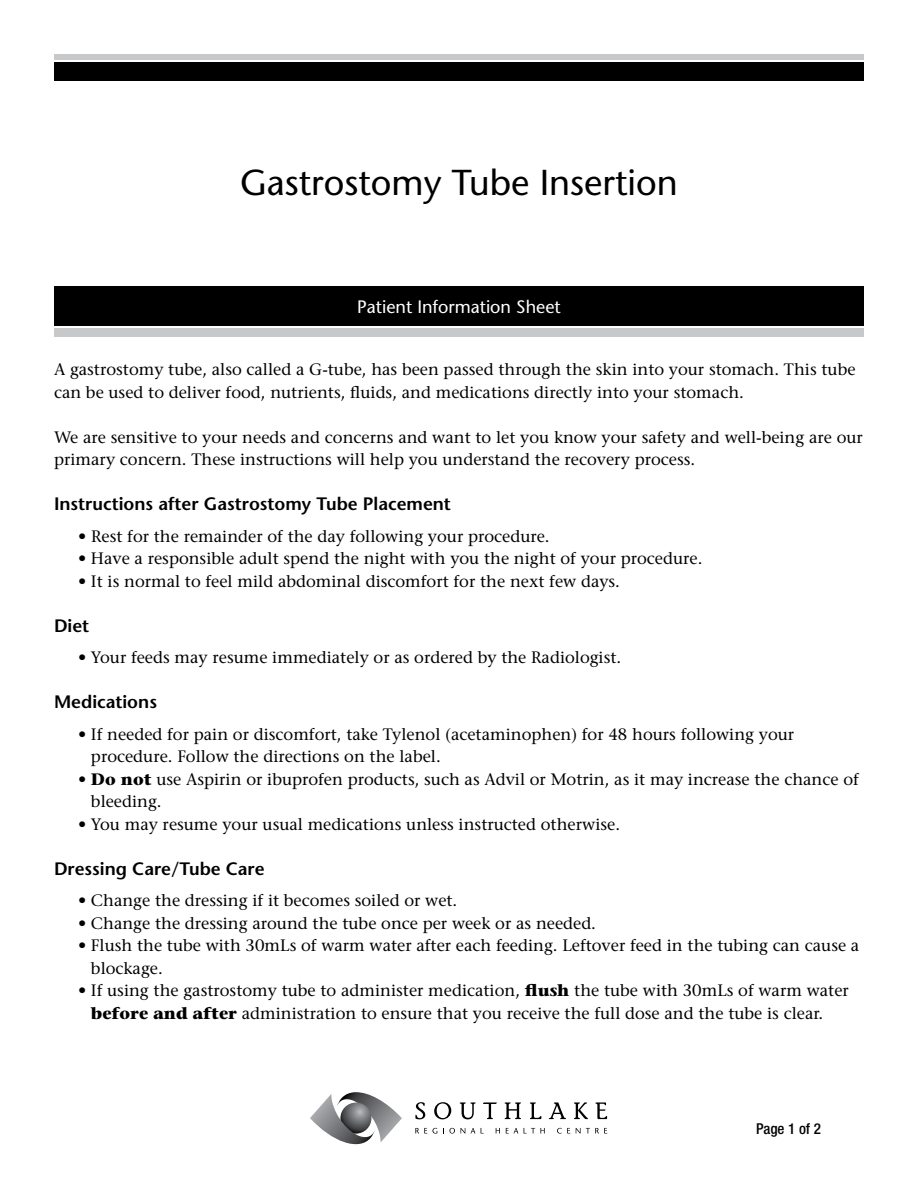
<style>
.page{position:relative;width:918px;height:1188px;background:#fff}
.page>*{position:absolute;margin:0;border:0;box-sizing:border-box;transform-origin:0 0}
.t1{font:500 36px "Stone Sans Std";color:#000}
.t2{font:600 18px "Stone Sans Std";color:#000}
.t3{font:500 18px "Stone Sans Std";color:#fff}
.t4{font:500 16.5px/22.5px "Stone Serif Std";color:#000}
.t5{font:500 condensed 15px "Helvetica Neue LT Std";color:#000}
.s1{font-weight:600}
.s2{font-weight:700}
</style>
<div class="page">
<div style="left:54px;top:54px;width:810px;height:5px;background:#c6c8ca"></div>
<div style="left:54px;top:63px;width:810px;height:18px;background:#000"></div>
<div style="left:54px;top:328px;width:810px;height:9px;background:#c6c8ca"></div>
<div style="left:54px;top:286px;width:810px;height:40px;background:#000"></div>
<svg style="left:415px;top:1102px;width:10px;height:17px"></svg>
<svg style="left:434px;top:1102px;width:17px;height:17px"></svg>
<svg style="left:460px;top:1102px;width:16px;height:17px"></svg>
<svg style="left:483px;top:1102px;width:14px;height:17px"></svg>
<svg style="left:505px;top:1102px;width:16px;height:17px"></svg>
<svg style="left:530px;top:1102px;width:11px;height:17px"></svg>
<svg style="left:549px;top:1102px;width:17px;height:17px"></svg>
<svg style="left:574px;top:1102px;width:14px;height:17px"></svg>
<svg style="left:595px;top:1102px;width:12px;height:17px"></svg>
<svg style="left:415px;top:1128px;width:22px;height:6px"></svg>
<svg style="left:443px;top:1128px;width:12px;height:6px"></svg>
<svg style="left:461px;top:1128px;width:4px;height:5px"></svg>
<svg style="left:471px;top:1128px;width:4px;height:5px"></svg>
<svg style="left:496px;top:1128px;width:4px;height:5px"></svg>
<svg style="left:506px;top:1128px;width:12px;height:5px"></svg>
<svg style="left:524px;top:1128px;width:21px;height:5px"></svg>
<svg style="left:557px;top:1128px;width:13px;height:6px"></svg>
<svg style="left:576px;top:1128px;width:31px;height:6px"></svg>
<svg style="left:310px;top:1092px;width:92px;height:53px"></svg>
<h1 class="t1" style="left:240px;top:161px;width:439px">Gastrostomy Tube Insertion</h1>
<p class="t3" style="left:357px;top:296px;width:205px">Patient Information Sheet</p>
<p class="t4" style="left:54px;top:358px;width:803px">A gastrostomy tube, also called a G-tube, has been passed through the skin into your stomach. This tube can be used to deliver food, nutrients, fluids, and medications directly into your stomach.</p>
<p class="t4" style="left:54px;top:426px;width:810px">We are sensitive to your needs and concerns and want to let you know your safety and well-being are our primary concern. These instructions will help you understand the recovery process.</p>
<p class="t2" style="left:54px;top:493px;width:398px">Instructions after Gastrostomy Tube Placement</p>
<p class="t4" style="left:78px;top:525px;width:473px"><span class="s1">•</span> Rest for the remainder of the day following your procedure.</p>
<p class="t4" style="left:78px;top:547px;width:626px">• Have a responsible adult spend the night with you the night of your procedure.</p>
<p class="t4" style="left:78px;top:570px;width:544px">• It is normal to feel mild abdominal discomfort for the next few days.</p>
<p class="t2" style="left:54px;top:615px;width:37px">Diet</p>
<p class="t4" style="left:78px;top:646px;width:545px">• Your feeds may resume immediately or as ordered by the Radiologist.</p>
<p class="t2" style="left:54px;top:691px;width:105px">Medications</p>
<p class="t4" style="left:91px;top:723px;width:705px;text-indent:-13px">• If needed for pain or discomfort, take Tylenol (acetaminophen) for 48 hours following your procedure. Follow the directions on the label.</p>
<p class="t4" style="left:91px;top:768px;width:769px;text-indent:-13px">• <span class="s2">Do not</span> use Aspirin or ibuprofen products, such as Advil or Motrin, as it may increase the chance of bleeding.</p>
<p class="t4" style="left:78px;top:813px;width:544px">• You may resume your usual medications unless instructed otherwise.</p>
<p class="t2" style="left:54px;top:858px;width:212px">Dressing Care/Tube Care</p>
<p class="t4" style="left:78px;top:889px;width:381px">• Change the dressing if it becomes soiled or wet.</p>
<p class="t4" style="left:78px;top:912px;width:520px">• Change the dressing around the tube once per week or as needed.</p>
<p class="t4" style="left:91px;top:934px;width:770px;text-indent:-13px">• Flush the tube with 30mLs of warm water after each feeding. Leftover feed in the tubing can cause a blockage.</p>
<p class="t4" style="left:91px;top:979px;width:759px;text-indent:-13px">• If using the gastrostomy tube to administer medication, <span class="s2">flush</span> the tube with 30mLs of warm water <span class="s2">before and after</span> administration to ensure that you receive the full dose and the tube is clear.</p>
<p class="t5" style="left:756px;top:1120px;width:66px">Page 1 of 2</p>
</div>
